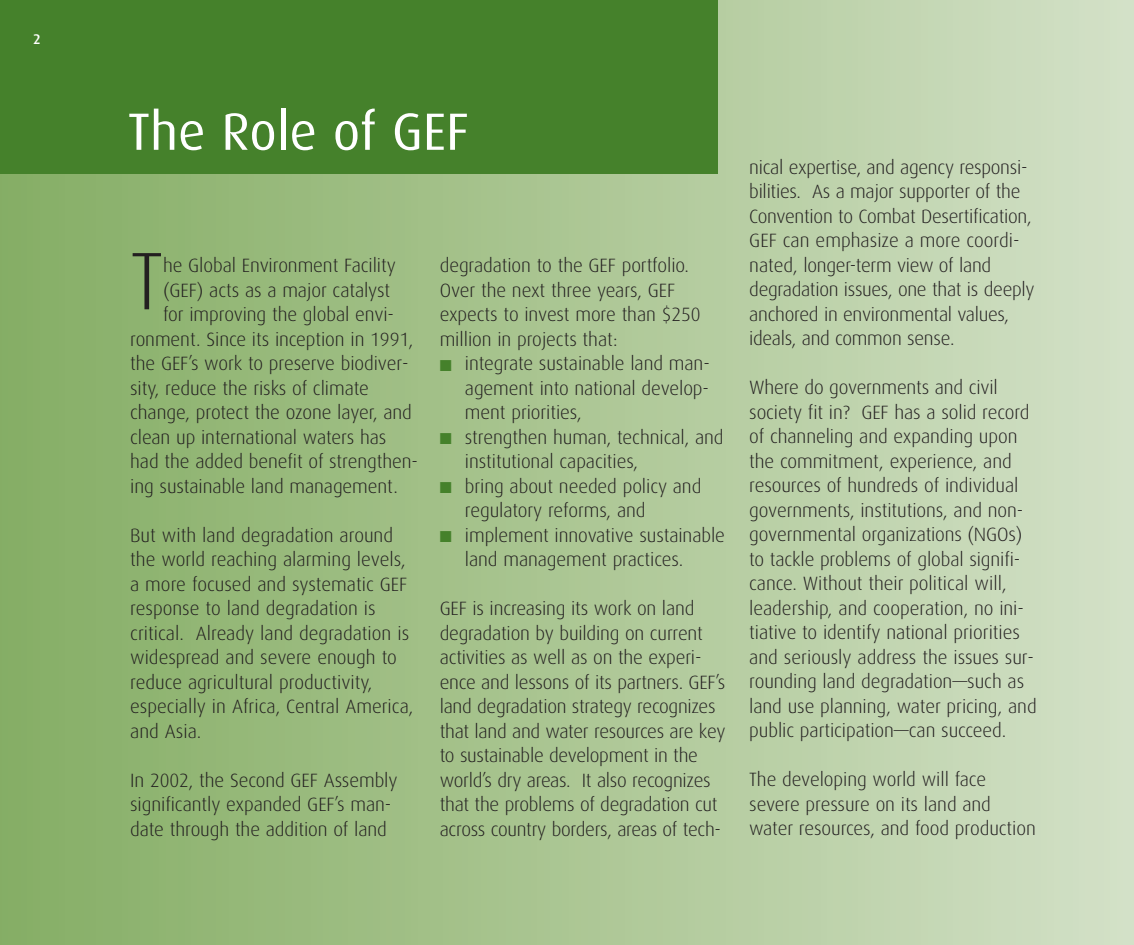
<style>
.page{position:relative;width:1134px;height:945px;background:#fff}
.page>*{position:absolute;margin:0;border:0;box-sizing:border-box;transform-origin:0 0}
.t1{font:300 81.73px "Dax";color:#231f20}
.t2{font:52.5px "Dax";color:#fff}
.t3{font:300 19.25px/24.5px "Dax";letter-spacing:-.005em;color:#231f20}
.t4{font:500 14px "Dax";color:#fff}
.s1{color:#45812b}
</style>
<div class="page">
<div style="left:0;top:0;width:1134px;height:945px;background:linear-gradient(to right,#84ad63,#d3e0c6)"></div>
<div style="left:0;top:0;width:717px;height:173px;background:#45812b"></div>
<p class="t4" style="left:33px;top:33px;width:9px">2</p>
<h2 class="t2" style="left:128px;top:106px;width:343px">The Role of GEF</h2>
<h1 class="t1" style="left:130px;top:241px;width:35px">T</h1>
<p class="t3" style="left:163px;top:254px;width:234px">he Global Environment Facility</p>
<p class="t3" style="left:163px;top:279px;width:229px">(GEF) acts as a major catalyst</p>
<p class="t3" style="left:163px;top:303px;width:233px">for improving the global envi-</p>
<p class="t3" style="left:130px;top:328px;width:285px">ronment. Since its inception in 1991,</p>
<p class="t3" style="left:130px;top:352px;width:280px">the GEF’s work to preserve biodiver-</p>
<p class="t3" style="left:130px;top:377px;width:240px">sity, reduce the risks of climate</p>
<p class="t3" style="left:130px;top:401px;width:283px">change, protect the ozone layer, and</p>
<p class="t3" style="left:130px;top:426px;width:258px">clean up international waters has</p>
<p class="t3" style="left:130px;top:450px;width:289px">had the added benefit of strengthen-</p>
<p class="t3" style="left:130px;top:475px;width:269px">ing sustainable land management.</p>
<p class="t3" style="left:130px;top:524px;width:285px">But with land degradation around the world reaching alarming levels, a more focused and systematic GEF response to land degradation is critical. Already land degradation is widespread and severe enough to reduce agricultural productivity, especially in Africa, Central America, and Asia.</p>
<p class="t3" style="left:130px;top:769px;width:269px">In 2002, the Second GEF Assembly significantly expanded GEF’s man&shy;date through the addition of land</p>
<p class="t3" style="left:440px;top:254px;width:262px">degradation to the GEF portfolio.<br>Over the next three years, GEF expects to invest more than $250 million in projects that:</p>
<p class="t3" style="left:465px;top:352px;width:246px;text-align:justify;text-indent:-25px"><span class="s1">■</span> integrate sustainable land man&shy;agement into national develop&shy;ment priorities,</p>
<p class="t3" style="left:465px;top:426px;width:260px;text-indent:-25px"><span class="s1">■</span> strengthen human, technical, and institutional capacities,</p>
<p class="t3" style="left:465px;top:475px;width:238px;text-indent:-25px"><span class="s1">■</span> bring about needed policy and regulatory reforms, and</p>
<p class="t3" style="left:465px;top:524px;width:262px;text-indent:-25px"><span class="s1">■</span> implement innovative sustainable land management practices.</p>
<p class="t3" style="left:440px;top:597px;width:287px">GEF is increasing its work on land degradation by building on current activities as well as on the experi&shy;ence and lessons of its partners. GEF’s land degradation strategy recognizes that land and water resources are key to sustainable development in the world’s dry areas. It also recognizes that the problems of degradation cut across country borders, areas of tech-</p>
<p class="t3" style="left:749px;top:156px;width:287px">nical expertise, and agency responsi&shy;bilities. As a major supporter of the Convention to Combat Desertification, GEF can emphasize a more coordi&shy;nated, longer-term view of land degradation issues, one that is deeply anchored in environmental values, ideals, and common sense.</p>
<p class="t3" style="left:749px;top:376px;width:289px">Where do governments and civil society fit in? GEF has a solid record of channeling and expanding upon the commitment, experience, and resources of hundreds of individual governments, institutions, and non&shy;governmental organizations (NGOs) to tackle problems of global signifi&shy;cance. Without their political will, leadership, and cooperation, no ini&shy;tiative to identify national priorities and seriously address the issues sur&shy;rounding land degradation—such as land use planning, water pricing, and public participation—can succeed.</p>
<p class="t3" style="left:749px;top:768px;width:288px">The developing world will face severe pressure on its land and water resources, and food production</p>
</div>
